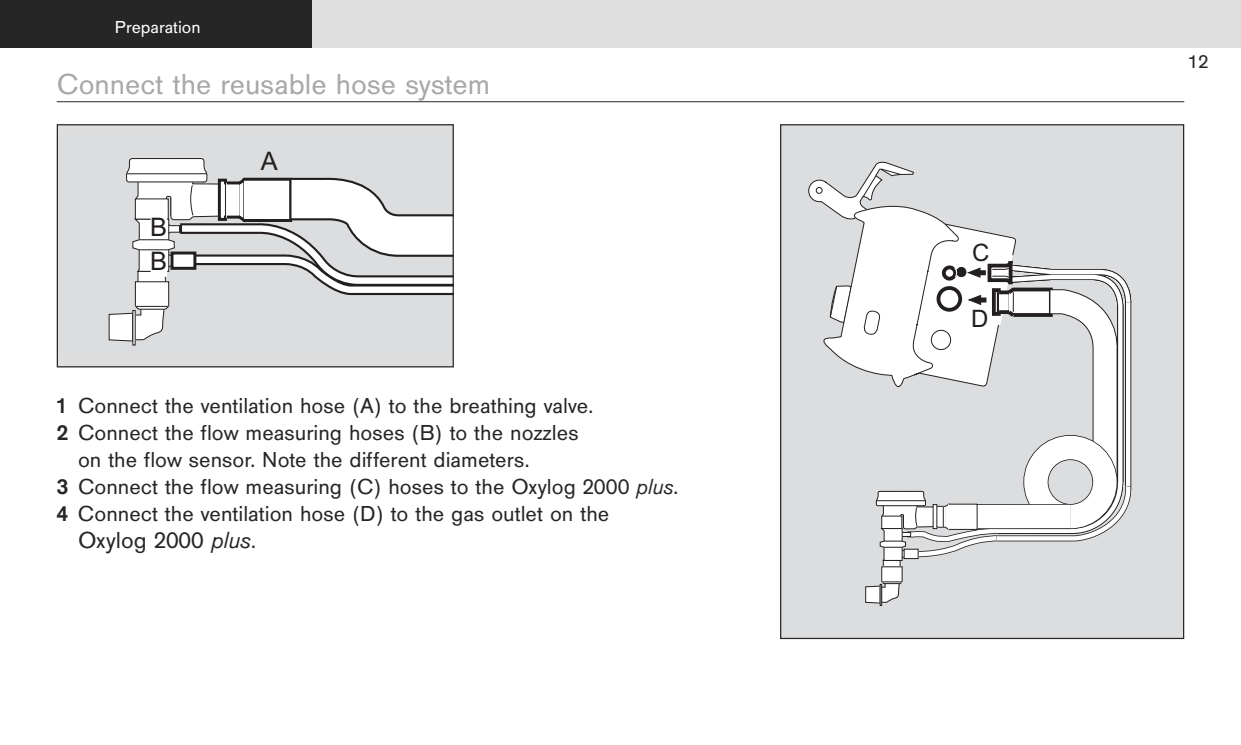
<style>
.page{position:relative;width:1241px;height:745px;background:#fff}
.page>*{position:absolute;margin:0;border:0;box-sizing:border-box;transform-origin:0 0}
.t1{font:30px "Draeger San";color:#a9a8a9}
.t2{font:25.5px/33.8px "Arial";color:#231f20}
.t3{font:24px "Draeger San";color:#272627}
.t4{font:24px "Arial";color:#231f20}
.t5{font:22.5px "Draeger San";color:#272627}
.t6{font:20px "Draeger Akzidenz";color:#272627}
.t7{font:18px "Draeger San";color:#fff}
.s1{font-weight:700}
.s2{font-family:"Draeger San OS";font-style:italic}
.s3{font-size:22.5px}
</style>
<div class="page">
<div style="left:0;top:0;width:1240px;height:47px;background:#dfdedf"></div>
<div style="left:0;top:0;width:312px;height:47px;background:#272627"></div>
<hr style="left:57px;top:101px;width:1126px;height:1px;background:#272627">
<div style="left:57px;top:125px;width:396px;height:241px;background:#dfdedf"></div>
<div style="left:132px;top:310px;width:4px;height:35px;border:1px solid #231f20"></div>
<svg style="left:108px;top:158px;width:344px;height:184px"></svg>
<div style="left:57px;top:124px;width:397px;height:243px;border:1px solid #272627"></div>
<div style="left:780px;top:127px;width:399px;height:511px;background:#dcdddf"></div>
<div style="left:883px;top:560px;width:16px;height:12px;background:#fff"></div>
<div style="left:882px;top:559px;width:18px;height:13px;border:1px solid #231f20"></div>
<div style="left:865px;top:585px;width:15px;height:17px;background:#fff"></div>
<div style="left:865px;top:585px;width:15px;height:18px;border:1px solid #231f20"></div>
<div style="left:881px;top:566px;width:21px;height:15px;background:#fff"></div>
<svg style="left:879px;top:580px;width:23px;height:25px"></svg>
<svg style="left:808px;top:161px;width:324px;height:400px"></svg>
<p class="t7" style="left:115px;top:16px;width:87px">Preparation</p>
<h1 class="t1" style="left:57px;top:66px;width:435px">Connect the reusable hose system</h1>
<p class="t2" style="left:150px;top:210px;width:19px">B<br>B</p>
<p class="t2" style="left:261px;top:144px;width:19px">A</p>
<p class="t5" style="left:57px;top:392px;width:538px"><span class="s1">1</span> Connect the ventilation hose (A) to the breathing valve.</p>
<p class="t5" style="left:57px;top:419px;width:523px"><span class="s1">2</span> Connect the flow measuring hoses (B) to the nozzles</p>
<p class="t5" style="left:78px;top:446px;width:453px">on the flow sensor. Note the different diameters.</p>
<p class="t5" style="left:57px;top:473px;width:623px"><span class="s1">3</span> Connect the flow measuring (C) hoses to the Oxylog 2000 <span class="s2">plus</span>.</p>
<p class="t5" style="left:57px;top:500px;width:554px"><span class="s1">4</span> Connect the ventilation hose (D) to the gas outlet on the</p>
<p class="t3" style="left:78px;top:525px;width:179px">Oxylog 2000 <span class="s2">plus</span><span class="s3">.</span></p>
<p class="t4" style="left:972px;top:239px;width:19px">C</p>
<p class="t4" style="left:971px;top:305px;width:19px">D</p>
<p class="t6" style="left:1186px;top:50px;width:24px">12</p>
</div>
